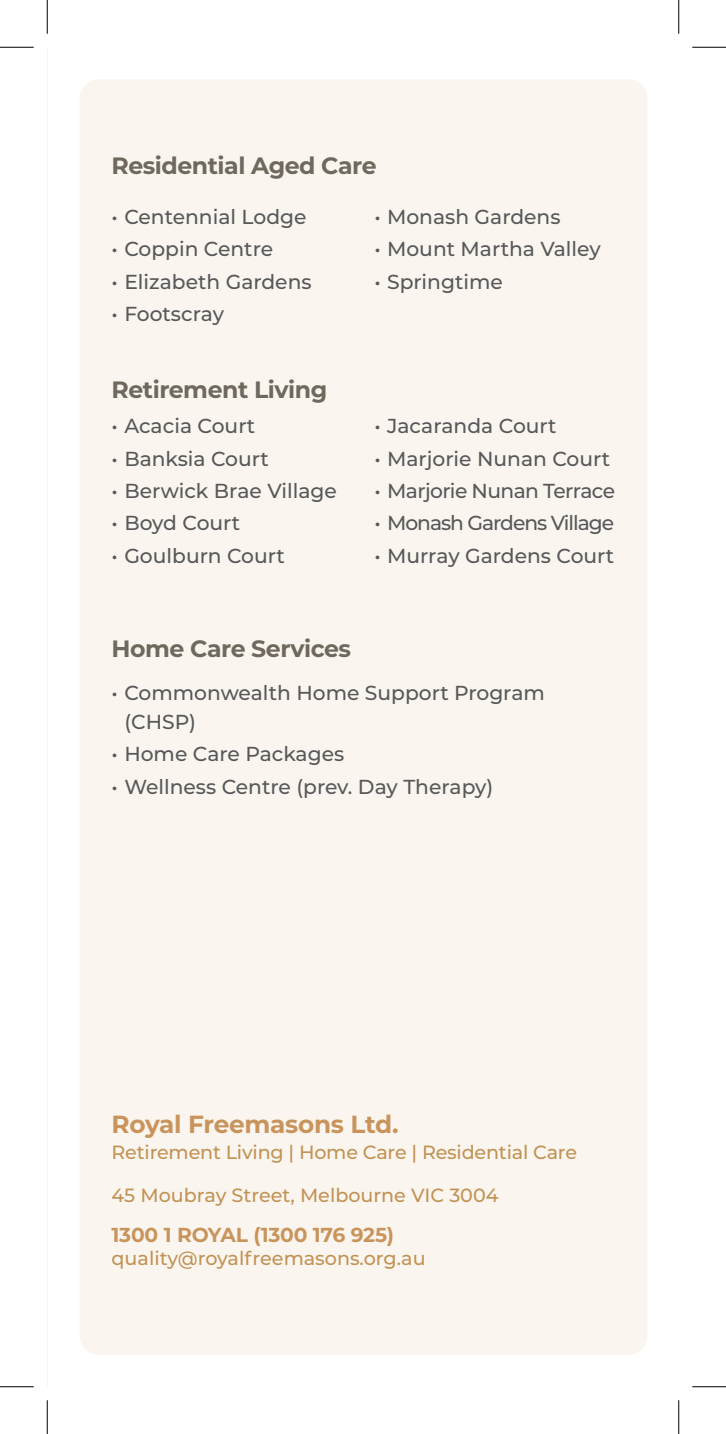
<style>
.page{position:relative;width:726px;height:1434px;background:#fff}
.page>*{position:absolute;margin:0;border:0;box-sizing:border-box;transform-origin:0 0}
.t1{font:700 24.75px "Montserrat";letter-spacing:-.01em;color:#bd7c38}
.t2{font:700 23.62px "Montserrat";letter-spacing:-.02em;color:#6e685d}
.t3{font:500 20.25px/29.2px "Montserrat";color:#57585a}
.t4{font:700 20.25px "Montserrat";letter-spacing:-.01em;color:#bd7c38}
.t5{font:500 20.25px "Montserrat";letter-spacing:-.03em;color:#57585a}
.t6{font:500 20.25px "Montserrat";letter-spacing:-.05em;color:#57585a}
.t7{font:500 19.12px "Montserrat";letter-spacing:-.005em;color:#b3792e}
</style>
<div class="page">
<hr style="left:47px;top:47px;width:1px;height:1340px;background:#faf6ef">
<div style="left:80px;top:79px;width:567px;height:1276px;background:#faf6ef;border-radius:19px"></div>
<hr style="left:0;top:47px;width:34px;height:1px;background:#000">
<hr style="left:692px;top:47px;width:34px;height:1px;background:#000">
<hr style="left:0;top:1386px;width:34px;height:1px;background:#000">
<hr style="left:692px;top:1386px;width:34px;height:1px;background:#000">
<hr style="left:47px;top:0;width:1px;height:34px;background:#000">
<hr style="left:47px;top:1400px;width:1px;height:34px;background:#000">
<hr style="left:678px;top:0;width:1px;height:34px;background:#000">
<hr style="left:678px;top:1400px;width:1px;height:34px;background:#000">
<p class="t2" style="left:112px;top:148px;width:266px">Residential Aged Care</p>
<p class="t3" style="left:112px;top:201px;width:196px">• Centennial Lodge</p>
<p class="t3" style="left:112px;top:234px;width:163px">• Coppin Centre</p>
<p class="t3" style="left:112px;top:266px;width:202px">• Elizabeth Gardens</p>
<p class="t3" style="left:112px;top:298px;width:114px">• Footscray</p>
<p class="t3" style="left:374px;top:201px;width:188px">• Monash Gardens</p>
<p class="t3" style="left:374px;top:234px;width:228px">• Mount Martha Valley</p>
<p class="t3" style="left:374px;top:266px;width:130px">• Springtime</p>
<p class="t2" style="left:112px;top:373px;width:217px">Retirement Living</p>
<p class="t3" style="left:112px;top:410px;width:145px">• Acacia Court</p>
<p class="t3" style="left:112px;top:443px;width:159px">• Banksia Court</p>
<p class="t3" style="left:112px;top:475px;width:227px">• Berwick Brae Village</p>
<p class="t3" style="left:112px;top:508px;width:130px">• Boyd Court</p>
<p class="t3" style="left:112px;top:540px;width:175px">• Goulburn Court</p>
<p class="t3" style="left:374px;top:410px;width:184px">• Jacaranda Court</p>
<p class="t3" style="left:374px;top:443px;width:237px">• Marjorie Nunan Court</p>
<p class="t5" style="left:374px;top:477px;width:242px">• Marjorie Nunan Terrace</p>
<p class="t6" style="left:374px;top:509px;width:241px">• Monash Gardens Village</p>
<p class="t3" style="left:374px;top:540px;width:241px">• Murray Gardens Court</p>
<p class="t2" style="left:112px;top:631px;width:241px">Home Care Services</p>
<p class="t3" style="left:124px;top:677px;width:422px;text-indent:-13px">• Commonwealth Home Support Program (CHSP)</p>
<p class="t3" style="left:112px;top:739px;width:234px">• Home Care Packages</p>
<p class="t3" style="left:112px;top:771px;width:383px">• Wellness Centre (prev. Day Therapy)</p>
<p class="t1" style="left:112px;top:1107px;width:289px">Royal Freemasons Ltd.</p>
<p class="t7" style="left:112px;top:1139px;width:467px">Retirement Living | Home Care | Residential Care</p>
<p class="t7" style="left:112px;top:1181px;width:388px">45 Moubray Street, Melbourne VIC 3004</p>
<p class="t4" style="left:112px;top:1220px;width:284px">1300 1 ROYAL (1300 176 925)</p>
<p class="t7" style="left:112px;top:1244px;width:316px">quality@royalfreemasons.org.au</p>
</div>
